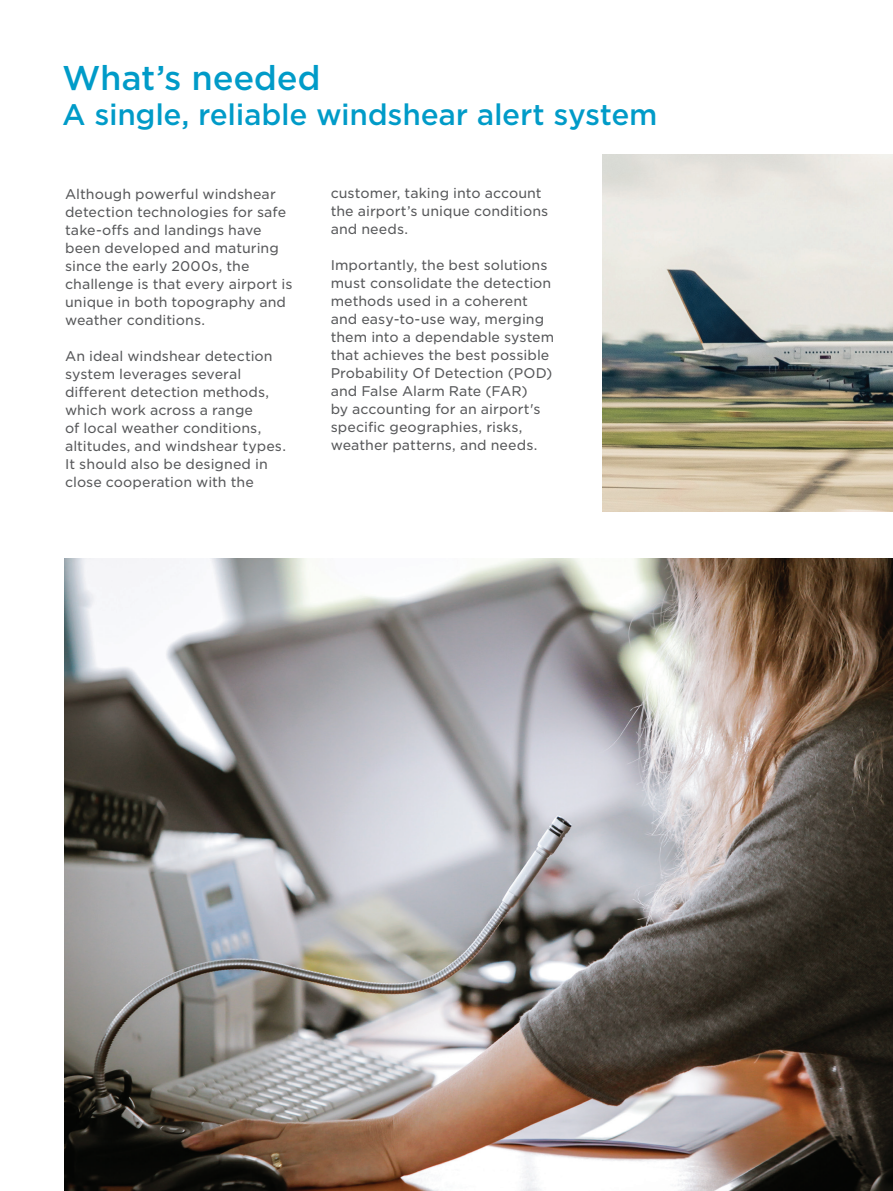
<style>
.page{position:relative;width:893px;height:1191px;background:#fff}
.page>*{position:absolute;margin:0;border:0;box-sizing:border-box;transform-origin:0 0}
.t1{font:500 33px "Gotham S Sm";letter-spacing:-.01em;color:#009bc8}
.t2{font:500 28.5px "Gotham S Sm";letter-spacing:-.015em;color:#009bc8}
.t3{font:13.5px/18px "Gotham S Sm";letter-spacing:.005em;color:#57585a}
</style>
<div class="page">
<img style="left:602px;top:155px;width:291px;height:356px">
<img style="left:64px;top:559px;width:829px;height:632px">
<h1 class="t1" style="left:62px;top:56px;width:260px">What’s needed</h1>
<h2 class="t2" style="left:62px;top:95px;width:597px">A single, reliable windshear alert system</h2>
<p class="t3" style="left:65px;top:185px;width:229px">Although powerful windshear detection technologies for safe take-offs and landings have been developed and maturing since the early 2000s, the challenge is that every airport is unique in both topography and weather conditions.</p>
<p class="t3" style="left:65px;top:347px;width:222px">An ideal windshear detection system leverages several different detection methods, which work across a range<br>of local weather conditions, altitudes, and windshear types.<br>It should also be designed in close cooperation with the</p>
<p class="t3" style="left:331px;top:184px;width:219px">customer, taking into account the airport’s unique conditions and needs.</p>
<p class="t3" style="left:331px;top:256px;width:225px">Importantly, the best solutions must consolidate the detection methods used in a coherent and easy-to-use way, merging them into a dependable system that achieves the best possible<br>Probability Of Detection (POD) and False Alarm Rate (FAR)<br>by accounting for an airport's specific geographies, risks, weather patterns, and needs.</p>
</div>
